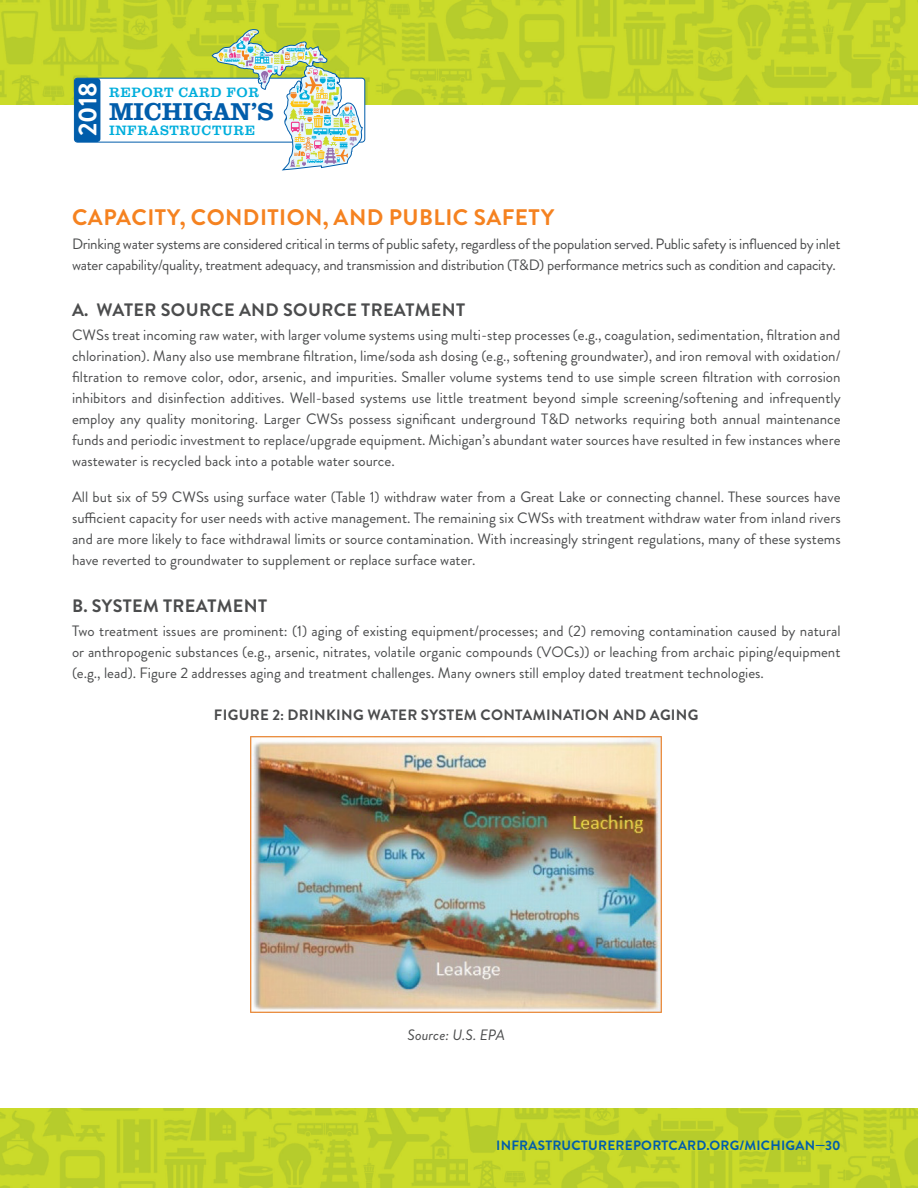
<style>
.page{position:relative;width:918px;height:1188px;background:#fff}
.page>*{position:absolute;margin:0;border:0;box-sizing:border-box;transform-origin:0 0}
.t1{font:700 25.95px "Brandon Grotesque";color:#fff}
.t2{font:500 25.2px "Clarendon URW";color:#015dab}
.t3{font:700 22.5px "Brandon Grotesque";letter-spacing:.02em;color:#f58220}
.t4{font:700 18px "Brandon Grotesque";letter-spacing:.02em;color:#4b4c4d}
.t5{font:15px/21px "Brandon Grotesque";letter-spacing:-.02em;color:#4b4c4d;text-align:justify}
.t6{font:700 15px "Brandon Grotesque";letter-spacing:.02em;color:#4b4c4d}
.t7{font:italic 15px "Brandon Grotesque";color:#4b4c4d}
.t8{font:13.95px "Clarendon URW";letter-spacing:.04em;color:#00aedc}
.t9{font:700 13.5px "Brandon Grotesque";letter-spacing:.02em;color:#015dab}
</style>
<div class="page">
<img style="left:0;top:1109px;width:891px;height:79px">
<img style="left:891px;top:1109px;width:27px;height:79px">
<img style="left:0;top:0;width:891px;height:104px">
<img style="left:891px;top:0;width:27px;height:104px">
<div style="left:74px;top:78px;width:291px;height:64px;background:#fff;border-radius:3px"></div>
<div style="left:74px;top:78px;width:291px;height:65px;border:1px solid #015dab;border-radius:3px"></div>
<div style="left:74px;top:78px;width:26px;height:64px;background:#015dab"></div>
<svg style="left:212px;top:29px;width:151px;height:141px"></svg>
<img style="left:251px;top:737px;width:411px;height:275px">
<h1 class="t1" style="left:70px;top:136px;width:55px;rotate:-90deg">2018</h1>
<p class="t8" style="left:109px;top:82px;width:152px">REPORT CARD FOR</p>
<h2 class="t2" style="left:109px;top:97px;width:166px">MICHIGAN’S</h2>
<p class="t8" style="left:109px;top:120px;width:148px">INFRASTRUCTURE</p>
<h3 class="t3" style="left:72px;top:201px;width:483px">CAPACITY, CONDITION, AND PUBLIC SAFETY</h3>
<p class="t5" style="left:72px;top:233px;width:770px">Drinking water systems are considered critical in terms of public safety, regardless of the population served. Public safety is influenced by inlet water capability/quality, treatment adequacy, and transmission and distribution (T&amp;D) performance metrics such as condition and capacity.</p>
<p class="t4" style="left:72px;top:297px;width:394px">A. WATER SOURCE AND SOURCE TREATMENT</p>
<p class="t5" style="left:72px;top:325px;width:770px">CWSs treat incoming raw water, with larger volume systems using multi-step processes (e.g., coagulation, sedimentation, filtration and chlorination). Many also use membrane filtration, lime/soda ash dosing (e.g., softening groundwater), and iron removal with oxidation/ filtration to remove color, odor, arsenic, and impurities. Smaller volume systems tend to use simple screen filtration with corrosion inhibitors and disinfection additives. Well-based systems use little treatment beyond simple screening/softening and infrequently employ any quality monitoring. Larger CWSs possess significant underground T&amp;D networks requiring both annual maintenance funds and periodic investment to replace/upgrade equipment. Michigan’s abundant water sources have resulted in few instances where wastewater is recycled back into a potable water source.</p>
<p class="t5" style="left:72px;top:487px;width:770px">All but six of 59 CWSs using surface water (Table 1) withdraw water from a Great Lake or connecting channel. These sources have sufficient capacity for user needs with active management. The remaining six CWSs with treatment withdraw water from inland rivers and are more likely to face withdrawal limits or source contamination. With increasingly stringent regulations, many of these systems have reverted to groundwater to supplement or replace surface water.</p>
<p class="t4" style="left:72px;top:593px;width:196px">B. SYSTEM TREATMENT</p>
<p class="t5" style="left:72px;top:620px;width:770px">Two treatment issues are prominent: (1) aging of existing equipment/processes; and (2) removing contamination caused by natural or anthropogenic substances (e.g., arsenic, nitrates, volatile organic compounds (VOCs)) or leaching from archaic piping/equipment (e.g., lead). Figure 2 addresses aging and treatment challenges. Many owners still employ dated treatment technologies.</p>
<p class="t6" style="left:214px;top:704px;width:486px">FIGURE 2: DRINKING WATER SYSTEM CONTAMINATION AND AGING</p>
<p class="t7" style="left:408px;top:1025px;width:99px">Source: U.S. EPA</p>
<p class="t9" style="left:496px;top:1136px;width:346px">INFRASTRUCTUREREPORTCARD.ORG/MICHIGAN—30</p>
</div>
